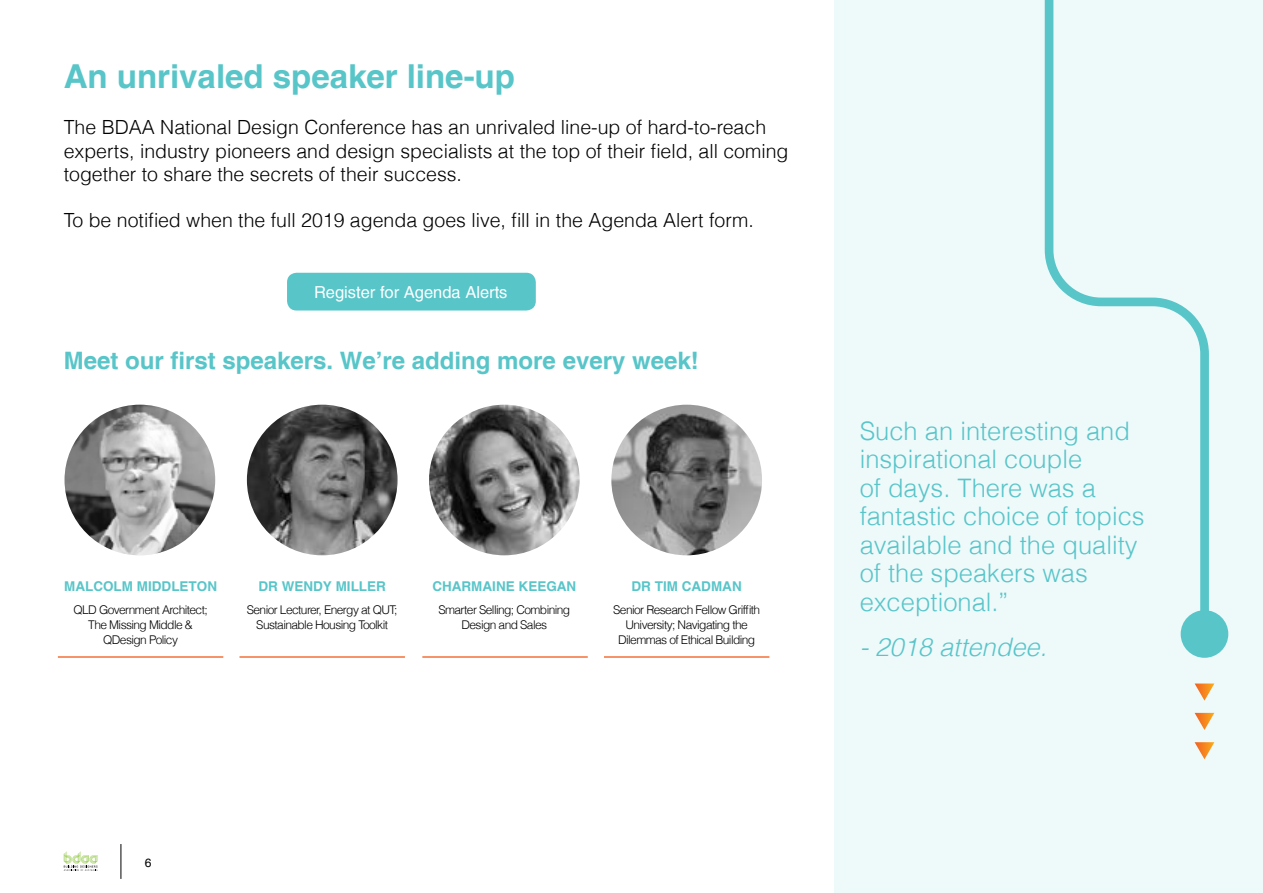
<style>
.page{position:relative;width:1263px;height:893px;background:#fff}
.page>*{position:absolute;margin:0;border:0;box-sizing:border-box;transform-origin:0 0}
.t1{font:700 33px "Helvetica";color:#58c5c9}
.t2{font:300 25.5px/28.5px "Helvetica";color:#58c5c9}
.t3{font:italic 300 25.5px "Helvetica";color:#58c5c9}
.t4{font:700 24px "Helvetica";color:#58c5c9}
.t5{font:300 19.5px/23.2px "Helvetica";color:#000}
.t6{font:16.5px "Helvetica";color:#fff}
.t7{font:700 13.5px "Helvetica";color:#58c5c9}
.t8{font:300 12px/15px "Helvetica";letter-spacing:-.05em;color:#000;text-align:center}
.t9{font:12px "Helvetica";color:#000}
</style>
<div class="page">
<div style="left:835px;top:0;width:428px;height:893px;background:#eef9fa"></div>
<img style="left:429px;top:405px;width:151px;height:150px;border-radius:75px">
<img style="left:65px;top:405px;width:150px;height:150px;border-radius:75px">
<img style="left:611px;top:405px;width:151px;height:150px;border-radius:75px">
<img style="left:247px;top:405px;width:151px;height:150px;border-radius:75px">
<svg style="left:1045px;top:0;width:164px;height:611px"></svg>
<div style="left:1181px;top:610px;width:47px;height:48px;background:#58c5c9;border-radius:50%"></div>
<svg style="left:1194px;top:683px;width:20px;height:18px"></svg>
<svg style="left:1194px;top:713px;width:20px;height:17px"></svg>
<svg style="left:1194px;top:742px;width:20px;height:17px"></svg>
<div style="left:287px;top:273px;width:249px;height:37px;background:#58c5c9;border-radius:10px"></div>
<svg style="left:64px;top:851px;width:34px;height:20px"></svg>
<hr style="left:121px;top:844px;width:1px;height:35px;background:#000">
<h1 class="t1" style="left:64px;top:56px;width:453px">An unrivaled speaker line-up</h1>
<p class="t5" style="left:64px;top:115px;width:726px">The BDAA National Design Conference has an unrivaled line-up of hard-to-reach experts, industry pioneers and design specialists at the top of their field, all coming together to share the secrets of their success.</p>
<p class="t5" style="left:64px;top:208px;width:692px">To be notified when the full 2019 agenda goes live, fill in the Agenda Alert form.</p>
<p class="t6" style="left:314px;top:282px;width:195px">Register for Agenda Alerts</p>
<p class="t4" style="left:64px;top:346px;width:636px">Meet our first speakers. We’re adding more every week!</p>
<p class="t7" style="left:64px;top:578px;width:154px">MALCOLM MIDDLETON</p>
<p class="t8" style="left:73px;top:601px;width:136px">QLD Government Architect;<br>The Missing Middle &amp;<br>QDesign Policy</p>
<p class="t7" style="left:258px;top:578px;width:129px">DR WENDY MILLER</p>
<p class="t8" style="left:247px;top:601px;width:152px">Senior Lecturer, Energy at QUT;<br>Sustainable Housing Toolkit</p>
<p class="t7" style="left:432px;top:578px;width:145px">CHARMAINE KEEGAN</p>
<p class="t8" style="left:438px;top:601px;width:133px">Smarter Selling; Combining<br>Design and Sales</p>
<p class="t7" style="left:632px;top:578px;width:112px">DR TIM CADMAN</p>
<p class="t8" style="left:613px;top:601px;width:148px">Senior Research Fellow Griffith<br>University; Navigating the<br>Dilemmas of Ethical Building</p>
<h2 class="t2" style="left:860px;top:415px;width:286px">Such an interesting and inspirational couple<br>of days. There was a fantastic choice of topics available and the quality of the speakers was exceptional.”</h2>
<h2 class="t3" style="left:860px;top:628px;width:189px">- 2018 attendee.</h2>
<p class="t9" style="left:145px;top:855px;width:8px">6</p>
</div>
